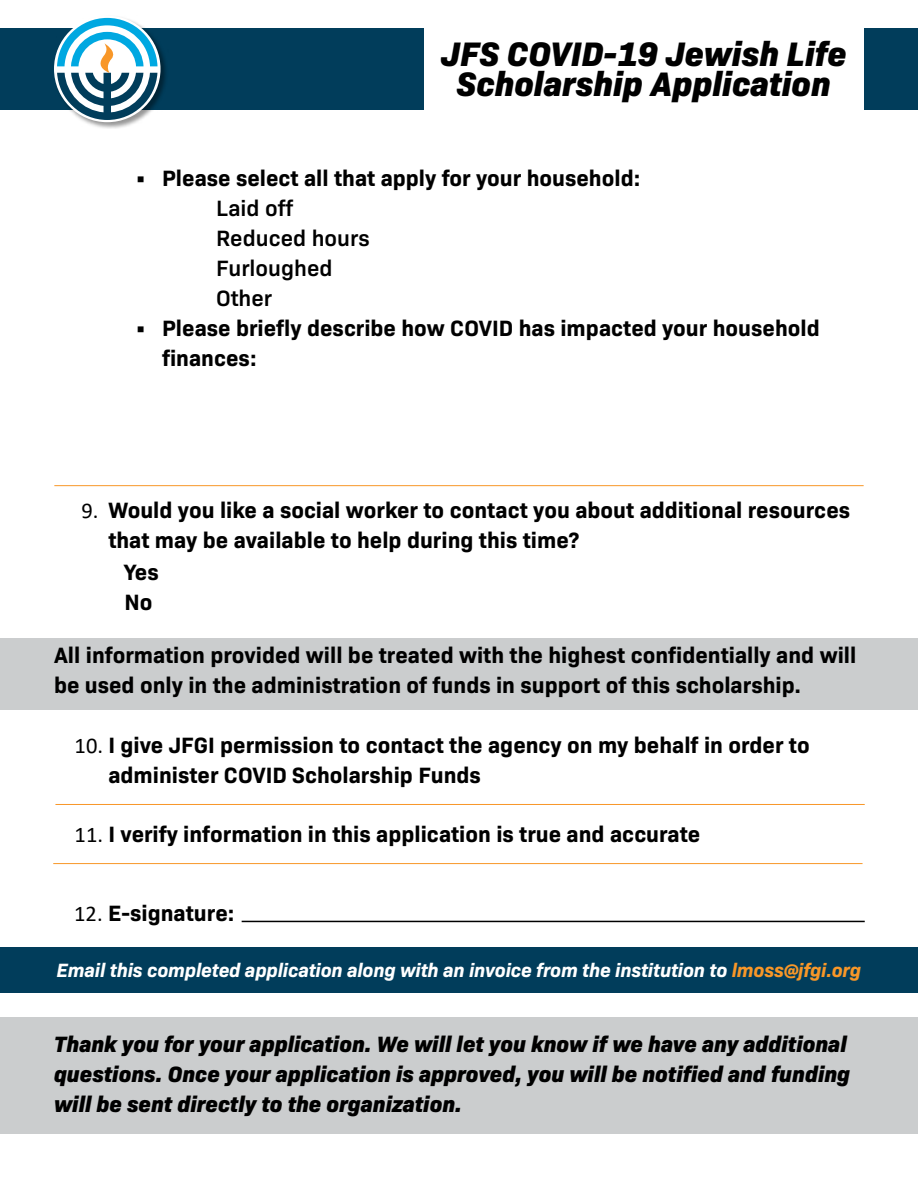
<style>
.page{position:relative;width:918px;height:1188px;background:#fff}
.page>*{position:absolute;margin:0;border:0;box-sizing:border-box;transform-origin:0 0}
.t1{font:italic 800 34.5px/30px "Bio Sans";color:#000;text-align:center}
.t2{font:700 22.5px/30px "Bio Sans";color:#000}
.t3{font:italic 800 22.5px/30px "Bio Sans";color:#000}
.t4{font:600 22.5px/30px "Bio Sans";color:#000}
.t5{font:italic 700 19.5px "Bio Sans";letter-spacing:-.01em;color:#fff}
.s1{font-family:"Calibri";font-weight:400}
.s2{color:#f89728}
</style>
<div class="page">
<div style="left:0;top:638px;width:918px;height:71px;background:#cbcdce"></div>
<div style="left:0;top:1018px;width:918px;height:116px;background:#cbcdce"></div>
<hr style="left:54px;top:485px;width:810px;height:1px;background:#f89728">
<hr style="left:242px;top:921px;width:623px;height:1px;background:#000">
<hr style="left:55px;top:804px;width:810px;height:1px;background:#f89728">
<hr style="left:53px;top:863px;width:810px;height:1px;background:#f89728">
<div style="left:0;top:947px;width:918px;height:46px;background:#013d5b"></div>
<div style="left:0;top:28px;width:423px;height:82px;background:#013d5b"></div>
<div style="left:864px;top:28px;width:54px;height:82px;background:#013d5b"></div>
<div style="left:55px;top:15px;width:114px;height:114px;background:#000;opacity:.41"></div>
<svg style="left:57px;top:18px;width:101px;height:102px"></svg>
<h1 class="t1" style="left:441px;top:36px;width:407px">JFS COVID-19 Jewish Life<br>Scholarship Application</h1>
<p class="t2" style="left:135px;top:161px;width:507px">• Please select all that apply for your household:</p>
<p class="t4" style="left:216px;top:191px;width:155px">Laid off<br>Reduced hours<br>Furloughed<br>Other</p>
<p class="t2" style="left:162px;top:311px;width:659px;text-indent:-27px">• Please briefly describe how COVID has impacted your household finances:</p>
<p class="t2" style="left:108px;top:493px;width:743px;text-indent:-27px"><span class="s1">9.</span> Would you like a social worker to contact you about additional resources that may be available to help during this time?</p>
<p class="t2" style="left:124px;top:555px;width:36px">Yes<br>No</p>
<p class="t2" style="left:54px;top:638px;width:804px">All information provided will be treated with the highest confidentially and will be used only in the administration of funds in support of this scholarship.</p>
<p class="t2" style="left:108px;top:728px;width:703px;text-indent:-34px"><span class="s1">10.</span> I give JFGI permission to contact the agency on my behalf in order to administer COVID Scholarship Funds</p>
<p class="t2" style="left:75px;top:817px;width:627px"><span class="s1">11.</span> I verify information in this application is true and accurate</p>
<p class="t2" style="left:74px;top:896px;width:162px"><span class="s1">12.</span> E-signature:</p>
<p class="t5" style="left:57px;top:955px;width:806px">Email this completed application along with an invoice from the institution to <span class="s2">lmoss@jfgi.org</span></p>
<p class="t3" style="left:54px;top:1028px;width:798px">Thank you for your application. We will let you know if we have any additional questions. Once your application is approved, you will be notified and funding will be sent directly to the organization.</p>
</div>
